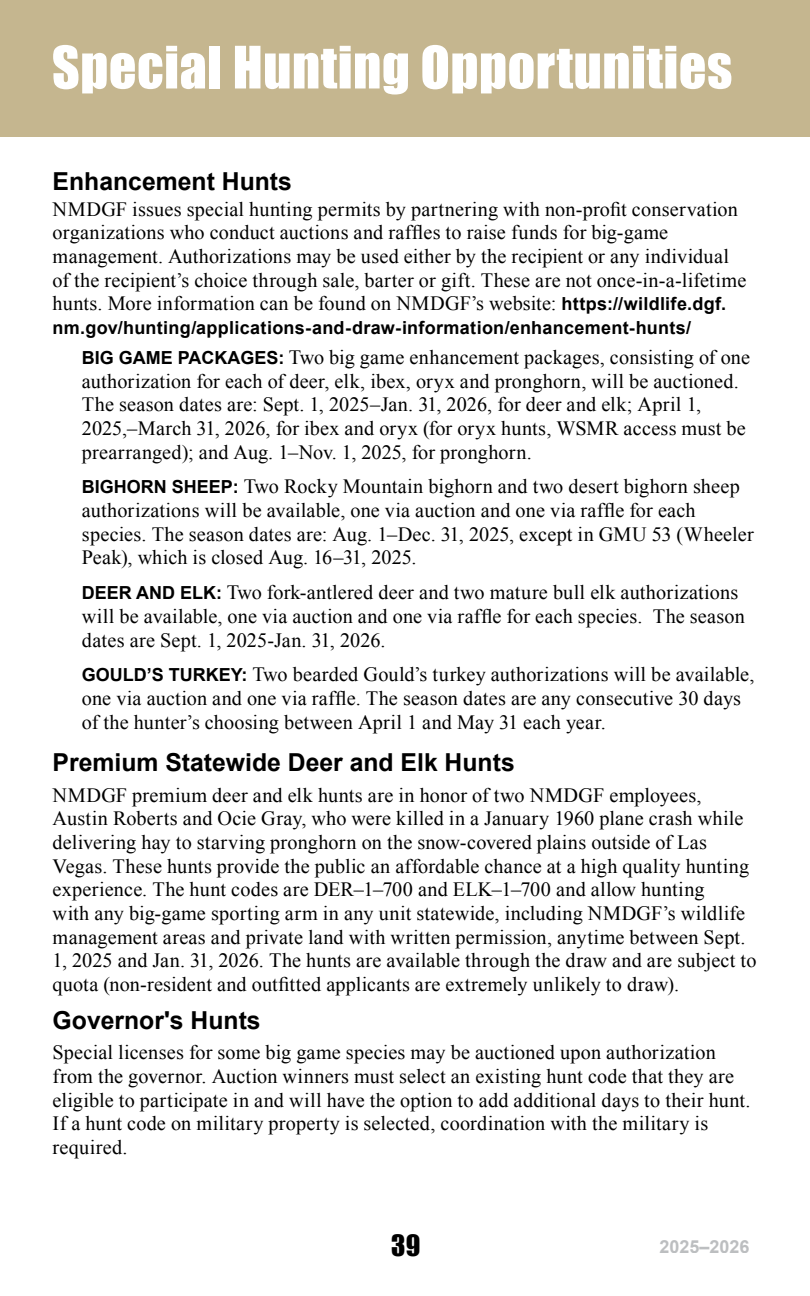
<style>
.page{position:relative;width:810px;height:1296px;background:#fff}
.page>*{position:absolute;margin:0;border:0;box-sizing:border-box;transform-origin:0 0}
.t1{font:54px "Impact";letter-spacing:.01em;color:#fff}
.t2{font:27px "Impact";color:#000}
.t3{font:700 24.75px "Arial";color:#000}
.t4{font:20.25px/23.6px "Times New Roman";letter-spacing:.01em;color:#000}
.t5{font:700 18px "Arial";letter-spacing:.015em;color:#000}
.t6{font:700 18px "Arial";color:#bcbec0}
.s1{font-family:"Arial";font-weight:700;font-size:18px}
</style>
<div class="page">
<div style="left:0;top:0;width:810px;height:137px;background:#c5b68f"></div>
<h1 class="t1" style="left:52px;top:25px;width:682px">Special Hunting Opportunities</h1>
<p class="t3" style="left:53px;top:165px;width:241px">Enhancement Hunts</p>
<p class="t4" style="left:53px;top:197px;width:695px">NMDGF issues special hunting permits by partnering with non-profit conservation organizations who conduct auctions and raffles to raise funds for big-game management. Authorizations may be used either by the recipient or any individual of the recipient’s choice through sale, barter or gift. These are not once-in-a-lifetime hunts. More information can be found on NMDGF’s website: <span class="s1">https://wildlife.dgf.</span></p>
<p class="t5" style="left:53px;top:316px;width:640px">nm.gov/hunting/applications-and-draw-information/enhancement-hunts/</p>
<p class="t4" style="left:82px;top:345px;width:670px"><span class="s1">BIG GAME PACKAGES:</span> Two big game enhancement packages, consisting of one authorization for each of deer, elk, ibex, oryx and pronghorn, will be auctioned.<br>The season dates are: Sept. 1, 2025–Jan. 31, 2026, for deer and elk; April 1, 2025,–March 31, 2026, for ibex and oryx (for oryx hunts, WSMR access must be prearranged); and Aug. 1–Nov. 1, 2025, for pronghorn.</p>
<p class="t4" style="left:82px;top:475px;width:673px"><span class="s1">BIGHORN SHEEP:</span> Two Rocky Mountain bighorn and two desert bighorn sheep authorizations will be available, one via auction and one via raffle for each species. The season dates are: Aug. 1–Dec. 31, 2025, except in GMU 53 (Wheeler Peak), which is closed Aug. 16–31, 2025.</p>
<p class="t4" style="left:82px;top:580px;width:665px"><span class="s1">DEER AND ELK:</span> Two fork-antlered deer and two mature bull elk authorizations will be available, one via auction and one via raffle for each species. The season dates are Sept. 1, 2025-Jan. 31, 2026.</p>
<p class="t4" style="left:82px;top:662px;width:674px"><span class="s1">GOULD’S TURKEY:</span> Two bearded Gould’s turkey authorizations will be available, one via auction and one via raffle. The season dates are any consecutive 30 days of the hunter’s choosing between April 1 and May 31 each year.</p>
<p class="t3" style="left:53px;top:746px;width:464px">Premium Statewide Deer and Elk Hunts</p>
<p class="t4" style="left:53px;top:783px;width:705px">NMDGF premium deer and elk hunts are in honor of two NMDGF employees, Austin Roberts and Ocie Gray, who were killed in a January 1960 plane crash while delivering hay to starving pronghorn on the snow-covered plains outside of Las Vegas. These hunts provide the public an affordable chance at a high quality hunting experience. The hunt codes are DER–1–700 and ELK–1–700 and allow hunting<br>with any big-game sporting arm in any unit statewide, including NMDGF’s wildlife management areas and private land with written permission, anytime between Sept.<br>1, 2025 and Jan. 31, 2026. The hunts are available through the draw and are subject to quota (non-resident and outfitted applicants are extremely unlikely to draw).</p>
<p class="t3" style="left:53px;top:1004px;width:210px">Governor's Hunts</p>
<p class="t4" style="left:53px;top:1040px;width:699px">Special licenses for some big game species may be auctioned upon authorization from the governor. Auction winners must select an existing hunt code that they are eligible to participate in and will have the option to add additional days to their hunt.<br>If a hunt code on military property is selected, coordination with the military is required.</p>
<h2 class="t2" style="left:391px;top:1224px;width:31px">39</h2>
<p class="t6" style="left:659px;top:1235px;width:92px">2025–2026</p>
</div>
